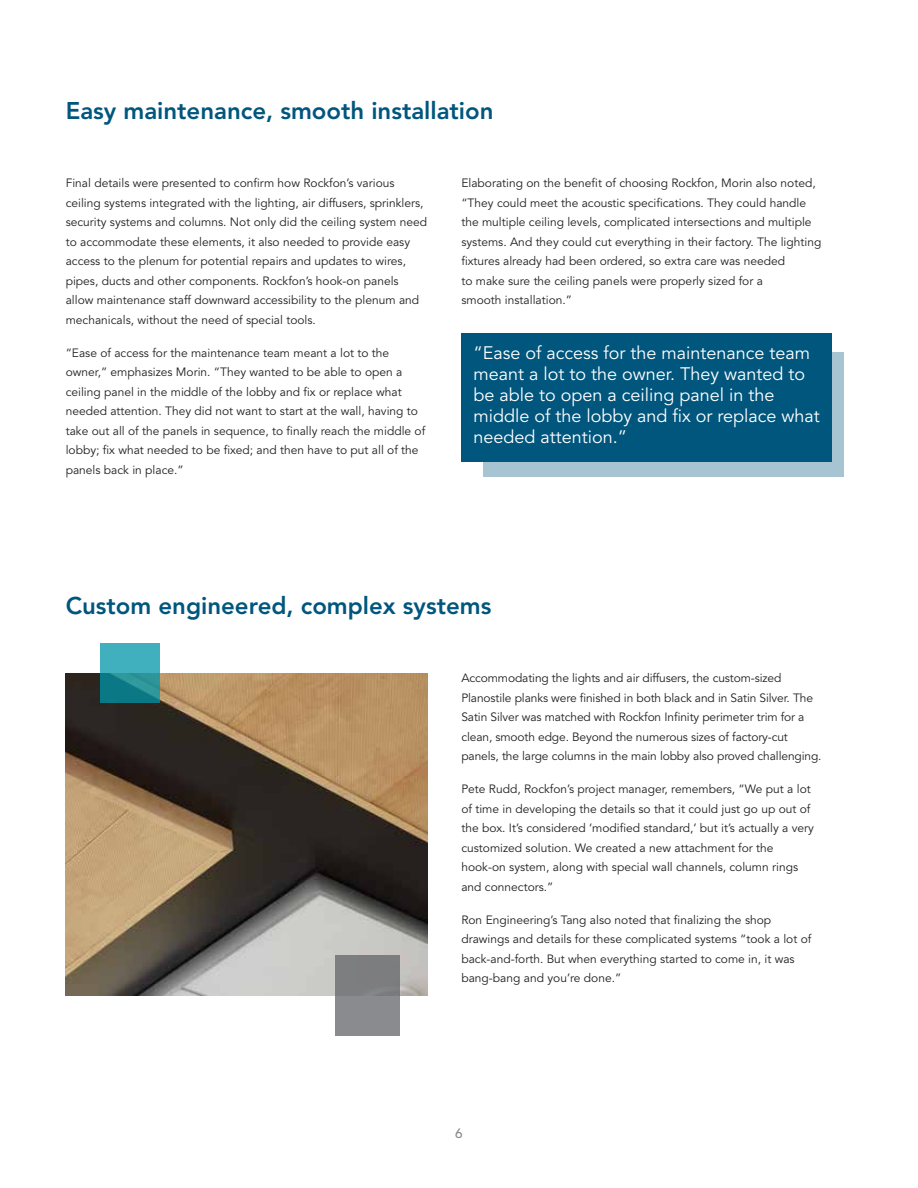
<style>
.page{position:relative;width:918px;height:1188px;background:#fff}
.page>*{position:absolute;margin:0;border:0;box-sizing:border-box;transform-origin:0 0}
.Headlines{font:800 24px "Avenir";color:#00567d}
.Callout_Body_text{font:18px/21px "Avenir";color:#fff}
.t1{font:500 13.5px "Avenir";color:#8a8b8f}
.t2{font:12px/19.5px "Avenir";color:#231f20}
</style>
<div class="page">
<img style="left:66px;top:673px;width:362px;height:322px">
<svg style="left:100px;top:644px;width:59px;height:59px;background:#2b98a4"></svg>
<div style="left:335px;top:955px;width:65px;height:81px;background:#848587"></div>
<div style="left:483px;top:352px;width:361px;height:124px;background:#a6c4d1"></div>
<div style="left:461px;top:334px;width:371px;height:128px;background:#00567d"></div>
<p class="Headlines" style="left:66px;top:96px;width:429px">Easy maintenance, smooth installation</p>
<p class="t2" style="left:66px;top:174px;width:363px">Final details were presented to confirm how Rockfon’s various ceiling systems integrated with the lighting, air diffusers, sprinklers, security systems and columns. Not only did the ceiling system need to accommodate these elements, it also needed to provide easy access to the plenum for potential repairs and updates to wires, pipes, ducts and other components. Rockfon’s hook-on panels allow maintenance staff downward accessibility to the plenum and mechanicals, without the need of special tools.</p>
<p class="t2" style="left:66px;top:343px;width:361px">“Ease of access for the maintenance team meant a lot to the owner,” emphasizes Morin. “They wanted to be able to open a ceiling panel in the middle of the lobby and fix or replace what needed attention. They did not want to start at the wall, having to take out all of the panels in sequence, to finally reach the middle of lobby; fix what needed to be fixed; and then have to put all of the panels back in place.”</p>
<p class="t2" style="left:461px;top:174px;width:361px">Elaborating on the benefit of choosing Rockfon, Morin also noted, “They could meet the acoustic specifications. They could handle the multiple ceiling levels, complicated intersections and multiple systems. And they could cut everything in their factory. The lighting fixtures already had been ordered, so extra care was needed<br>to make sure the ceiling panels were properly sized for a<br>smooth installation.”</p>
<p class="Callout_Body_text" style="left:473px;top:343px;width:348px">“Ease of access for the maintenance team meant a lot to the owner. They wanted to be able to open a ceiling panel in the middle of the lobby and fix or replace what needed attention.”</p>
<p class="Headlines" style="left:66px;top:591px;width:427px">Custom engineered, complex systems</p>
<p class="t2" style="left:461px;top:669px;width:362px">Accommodating the lights and air diffusers, the custom-sized Planostile planks were finished in both black and in Satin Silver. The Satin Silver was matched with Rockfon Infinity perimeter trim for a clean, smooth edge. Beyond the numerous sizes of factory-cut panels, the large columns in the main lobby also proved challenging.</p>
<p class="t2" style="left:461px;top:780px;width:354px">Pete Rudd, Rockfon’s project manager, remembers, “We put a lot of time in developing the details so that it could just go up out of the box. It’s considered ‘modified standard,’ but it’s actually a very customized solution. We created a new attachment for the hook-on system, along with special wall channels, column rings and connectors.”</p>
<p class="t2" style="left:461px;top:910px;width:351px">Ron Engineering’s Tang also noted that finalizing the shop drawings and details for these complicated systems “took a lot of back-and-forth. But when everything started to come in, it was bang-bang and you’re done.”</p>
<p class="t1" style="left:455px;top:1126px;width:9px">6</p>
</div>
